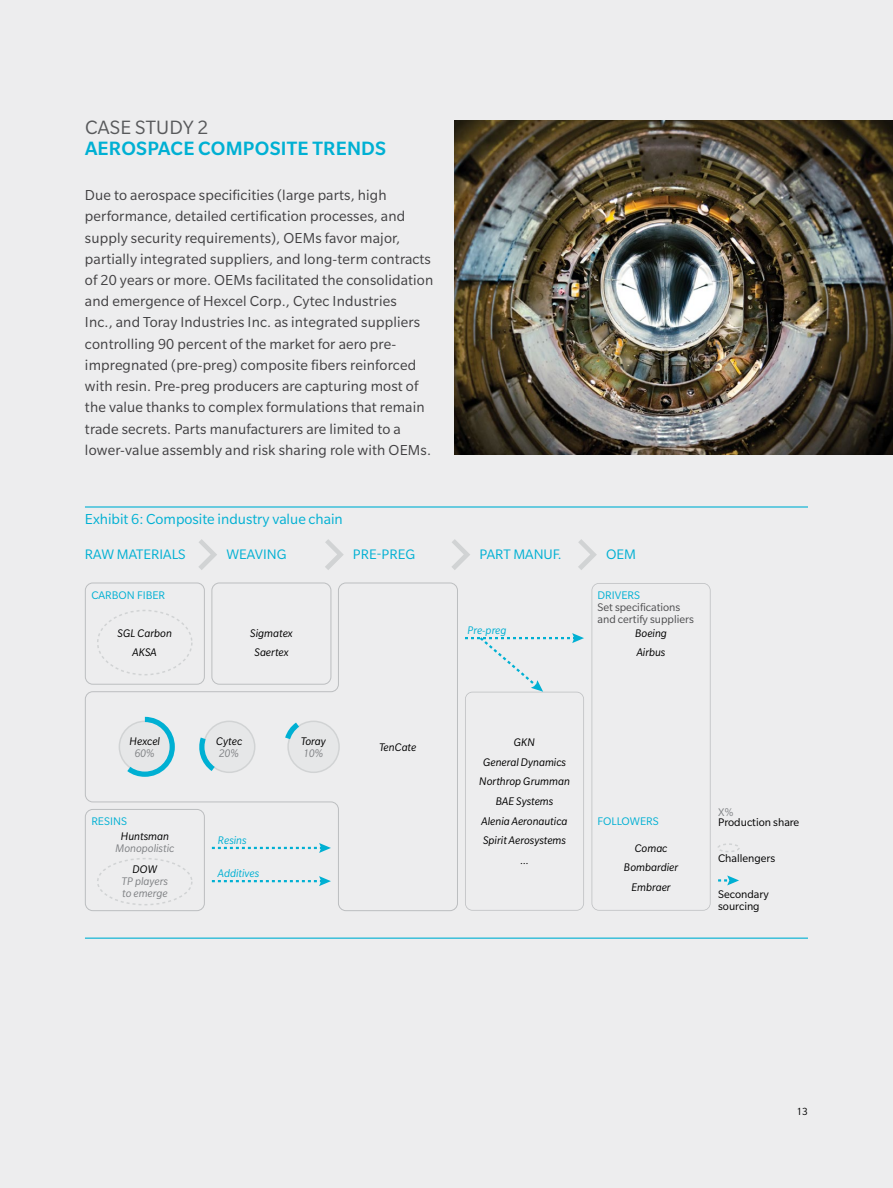
<style>
.page{position:relative;width:893px;height:1188px;background:#ededee}
.page>*{position:absolute;margin:0;border:0;box-sizing:border-box;transform-origin:0 0}
.t1{font:500 21px "Slate Pro";letter-spacing:.01em;color:#00b0d3}
.t2{font:21px "Slate Pro";letter-spacing:.01em;color:#58595b}
.t3{font:15.75px/21.1px "Slate Pro";letter-spacing:.01em;color:#414042}
.t4{font:15.75px "Slate Pro";color:#00b0d3}
.t5{font:15px "Slate Pro";color:#00b0d3}
.t6{font:italic 12px/19.6px "Slate Pro";color:#000;text-align:center}
.t7{font:12px/12px "Slate Pro";color:#000}
.t8{font:italic 12px/12px "Slate Pro";color:#808285}
.t9{font:12px/12px "Slate Pro";color:#4d4d4f}
.t10{font:12px "Slate Pro";color:#00b0d3}
.t11{font:italic 12px "Slate Pro";color:#00b0d3}
.t12{font:12px "Slate Pro";color:#808285}
.t13{font:11.25px "Slate Pro";color:#000}
</style>
<div class="page">
<img style="left:454px;top:120px;width:439px;height:335px">
<hr style="left:85px;top:506px;width:723px;height:2px;background:#00b0d3">
<hr style="left:85px;top:938px;width:723px;height:1px;background:#00b0d3">
<div style="left:717px;top:843px;width:23px;height:9px;border:2px dashed #d1d3d4;border-radius:50%"></div>
<svg style="left:198px;top:539px;width:19px;height:31px"></svg>
<svg style="left:325px;top:539px;width:19px;height:31px"></svg>
<svg style="left:452px;top:539px;width:18px;height:31px"></svg>
<svg style="left:578px;top:539px;width:19px;height:31px"></svg>
<svg style="left:85px;top:582px;width:373px;height:329px"></svg>
<svg style="left:591px;top:583px;width:120px;height:328px"></svg>
<svg style="left:718px;top:875px;width:21px;height:10px"></svg>
<svg style="left:212px;top:843px;width:119px;height:10px"></svg>
<svg style="left:212px;top:876px;width:119px;height:10px"></svg>
<svg style="left:465px;top:633px;width:119px;height:278px"></svg>
<div style="left:97px;top:858px;width:96px;height:47px;border:2px dashed #d1d3d4;border-radius:50%"></div>
<svg style="left:127px;top:717px;width:48px;height:60px"></svg>
<div style="left:120px;top:722px;width:50px;height:50px;background:#e6e7e8;border-radius:50%"></div>
<div style="left:203px;top:721px;width:52px;height:52px;background:#d1d3d4;border-radius:50%"></div>
<svg style="left:197px;top:738px;width:21px;height:33px"></svg>
<div style="left:204px;top:722px;width:50px;height:50px;background:#e6e7e8;border-radius:50%"></div>
<div style="left:287px;top:721px;width:53px;height:52px;background:#d1d3d4;border-radius:50%"></div>
<svg style="left:285px;top:723px;width:17px;height:24px"></svg>
<div style="left:289px;top:722px;width:49px;height:50px;background:#e6e7e8;border-radius:50%"></div>
<div style="left:97px;top:610px;width:96px;height:65px;border:2px dashed #d1d3d4;border-radius:50%"></div>
<h1 class="t2" style="left:85px;top:116px;width:125px">CASE STUDY 2</h1>
<h1 class="t1" style="left:85px;top:137px;width:303px">AEROSPACE COMPOSITE TRENDS</h1>
<p class="t3" style="left:85px;top:185px;width:350px">Due to aerospace specificities (large parts, high performance, detailed certification processes, and supply security requirements), OEMs favor major, partially integrated suppliers, and long-term contracts of 20 years or more. OEMs facilitated the consolidation and emergence of Hexcel Corp., Cytec Industries<br>Inc., and Toray Industries Inc. as integrated suppliers controlling 90 percent of the market for aero pre&shy;impregnated (pre-preg) composite fibers reinforced with resin. Pre-preg producers are capturing most of the value thanks to complex formulations that remain trade secrets. Parts manufacturers are limited to a lower-value assembly and risk sharing role with OEMs.</p>
<p class="t4" style="left:85px;top:511px;width:259px">Exhibit 6: Composite industry value chain</p>
<p class="t5" style="left:85px;top:547px;width:102px">RAW MATERIALS</p>
<p class="t5" style="left:480px;top:547px;width:84px">PART MANUF.</p>
<p class="t5" style="left:606px;top:547px;width:31px">OEM</p>
<p class="t10" style="left:91px;top:589px;width:75px">CARBON FIBER</p>
<p class="t5" style="left:226px;top:547px;width:62px">WEAVING</p>
<p class="t5" style="left:353px;top:547px;width:64px">PRE-PREG</p>
<p class="t10" style="left:597px;top:589px;width:44px">DRIVERS</p>
<p class="t9" style="left:597px;top:601px;width:98px">Set specifications and certify suppliers</p>
<p class="t11" style="left:467px;top:624px;width:41px">Pre-preg</p>
<p class="t6" style="left:250px;top:623px;width:44px">Sigmatex<br>Saertex</p>
<p class="t6" style="left:635px;top:623px;width:33px;text-align:left">Boeing<br>Airbus</p>
<p class="t6" style="left:118px;top:623px;width:56px">SGL Carbon<br>AKSA</p>
<p class="t6" style="left:130px;top:731px;width:32px">Hexcel</p>
<p class="t8" style="left:135px;top:747px;width:21px">60%</p>
<p class="t6" style="left:216px;top:731px;width:27px">Cytec</p>
<p class="t8" style="left:219px;top:747px;width:21px">20%</p>
<p class="t6" style="left:301px;top:731px;width:26px">Toray</p>
<p class="t8" style="left:304px;top:747px;width:21px">10%</p>
<p class="t6" style="left:479px;top:732px;width:92px">GKN<br>General Dynamics<br>Northrop Grumman<br>BAE Systems<br>Alenia Aeronautica<br>Spirit Aerosystems …</p>
<p class="t6" style="left:379px;top:737px;width:38px">TenCate</p>
<p class="t10" style="left:91px;top:815px;width:37px">RESINS</p>
<p class="t10" style="left:597px;top:815px;width:63px">FOLLOWERS</p>
<p class="t6" style="left:121px;top:827px;width:50px">Huntsman</p>
<p class="t8" style="left:115px;top:842px;width:60px">Monopolistic</p>
<p class="t6" style="left:132px;top:860px;width:26px">DOW</p>
<p class="t8" style="left:122px;top:876px;width:48px">TP players to emerge</p>
<p class="t11" style="left:218px;top:834px;width:30px">Resins</p>
<p class="t11" style="left:218px;top:867px;width:43px">Additives</p>
<p class="t6" style="left:624px;top:838px;width:56px">Comac<br>Bombardier<br>Embraer</p>
<p class="t12" style="left:718px;top:806px;width:17px">X%</p>
<p class="t7" style="left:718px;top:817px;width:83px">Production share</p>
<p class="t7" style="left:718px;top:853px;width:59px">Challengers</p>
<p class="t7" style="left:718px;top:889px;width:52px">Secondary sourcing</p>
<p class="t13" style="left:796px;top:1105px;width:13px">13</p>
</div>
